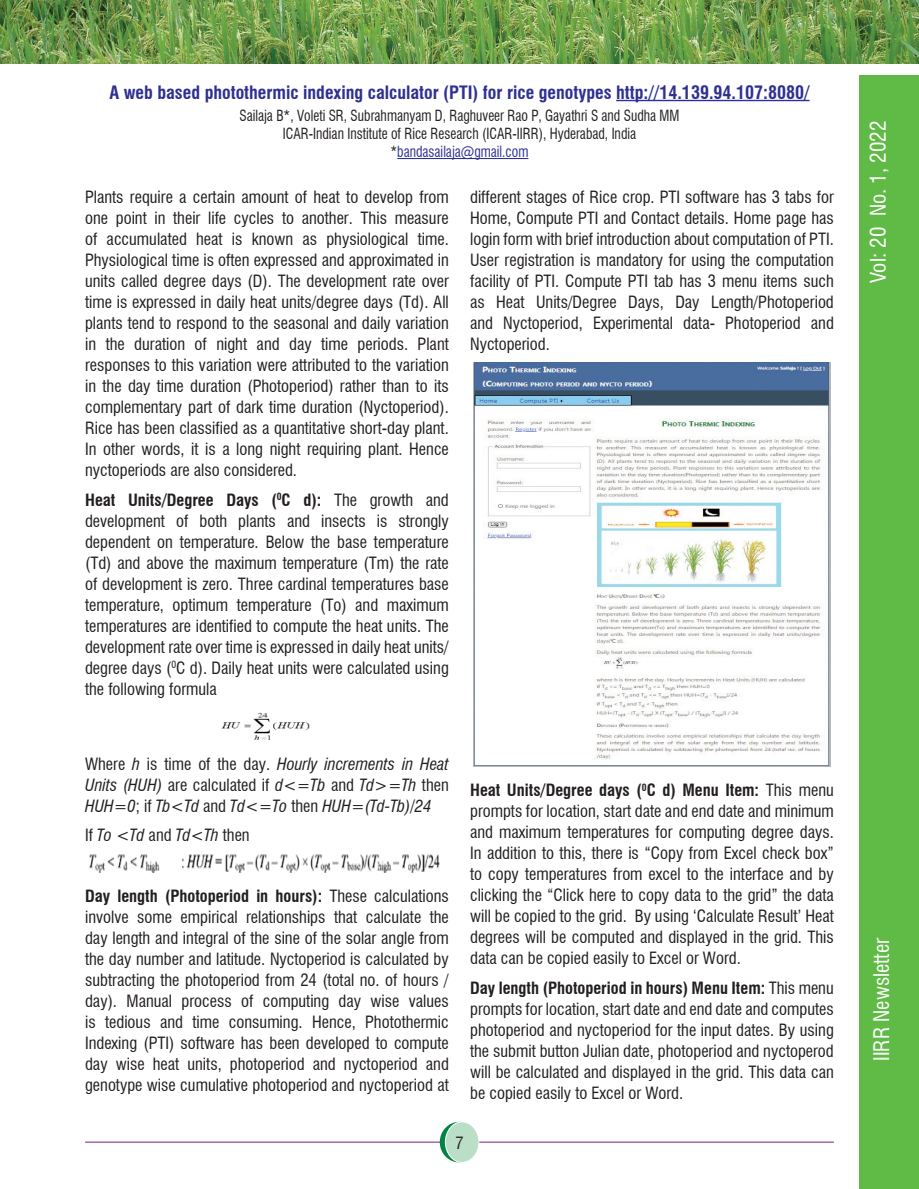
<style>
.page{position:relative;width:919px;height:1189px;background:#fff}
.page>*{position:absolute;margin:0;border:0;box-sizing:border-box;transform-origin:0 0}
.t1{font:condensed 21px "Swiss 721 BT";color:#fff}
.t2{font:700 condensed 18px "Swiss 721 BT";color:#2e3092}
.Heading_1{font:condensed 16.5px/21px "Swiss 721 BT";color:#231f20;text-align:justify}
.t3{font:italic condensed 16.5px/21px "Swiss 721 BT";color:#231f20;text-align:justify}
.t4{font:condensed 15px "Swiss 721 BT";color:#231f20;scale:.9 1}
.t5{font:condensed 15px "Swiss 721 BT";color:#2e3092;scale:.9 1}
.s1{color:#231f20}
.s2{font-weight:700}
.s3{font-style:normal}
</style>
<div class="page">
<img style="left:0;top:0;width:918px;height:63px">
<div style="left:858px;top:76px;width:60px;height:1112px;background:#60bb46"></div>
<hr style="left:85px;top:1141px;width:748px;height:1px;background:#7f1b7d">
<svg style="left:439px;top:1121px;width:39px;height:40px"></svg>
<div style="left:445px;top:1121px;width:33px;height:40px;background:#bbdfc6;border-radius:50%"></div>
<div style="left:445px;top:1121px;width:34px;height:41px;border:1px solid #fff;border-radius:50%"></div>
<hr style="left:616px;top:100px;width:193px;height:1px;background:#2e3092">
<hr style="left:397px;top:158px;width:131px;height:1px;background:#2e3092">
<img style="left:221px;top:712px;width:89px;height:28px">
<img style="left:89px;top:854px;width:351px;height:18px">
<img style="left:473px;top:363px;width:356px;height:403px">
<p class="t2" style="left:109px;top:81px;width:701px">A web based photothermic indexing calculator (PTI) for rice genotypes http://14.139.94.107:8080/</p>
<p class="t4" style="left:239px;top:107px;width:490px">Sailaja B*, Voleti SR, Subrahmanyam D, Raghuveer Rao P, Gayathri S and Sudha MM</p>
<p class="t4" style="left:283px;top:125px;width:394px">ICAR-Indian Institute of Rice Research (ICAR-IIRR), Hyderabad, India</p>
<p class="t5" style="left:390px;top:143px;width:155px"><span class="s1">*</span>bandasailaja@gmail.com</p>
<p class="Heading_1" style="left:85px;top:186px;width:365px">Plants require a certain amount of heat to develop from one point in their life cycles to another. This measure of accumulated heat is known as physiological time.<br>Physiological time is often expressed and approximated in units called degree days (D). The development rate over time is expressed in daily heat units/degree days (Td). All plants tend to respond to the seasonal and daily variation in the duration of night and day time periods. Plant responses to this variation were attributed to the variation in the day time duration (Photoperiod) rather than to its complementary part of dark time duration (Nyctoperiod).<br>Rice has been classified as a quantitative short-day plant.<br>In other words, it is a long night requiring plant. Hence nyctoperiods are also considered.</p>
<p class="Heading_1" style="left:85px;top:489px;width:365px"><span class="s2">Heat Units/Degree Days (</span><sup>0</sup><span class="s2">C d):</span> The growth and development of both plants and insects is strongly dependent on temperature. Below the base temperature (Td) and above the maximum temperature (Tm) the rate of development is zero. Three cardinal temperatures base temperature, optimum temperature (To) and maximum temperatures are identified to compute the heat units. The development rate over time is expressed in daily heat units/ degree days (<sup>0</sup>C d). Daily heat units were calculated using the following formula</p>
<p class="Heading_1" style="left:470px;top:186px;width:365px">different stages of Rice crop. PTI software has 3 tabs for Home, Compute PTI and Contact details. Home page has login form with brief introduction about computation of PTI.<br>User registration is mandatory for using the computation facility of PTI. Compute PTI tab has 3 menu items such as Heat Units/Degree Days, Day Length/Photoperiod and Nyctoperiod, Experimental data- Photoperiod and Nyctoperiod.</p>
<p class="t3" style="left:85px;top:753px;width:365px"><span class="s3">Where</span> h <span class="s3">is time of the day.</span> Hourly increments in Heat Units (HUH) <span class="s3">are calculated if</span> d&lt;=Tb <span class="s3">and</span> Td&gt;=Th <span class="s3">then </span>HUH=0<span class="s3">; if</span> Tb&lt;Td <span class="s3">and</span> Td&lt;=To <span class="s3">then</span> HUH=(Td-Tb)/24</p>
<p class="t3" style="left:85px;top:824px;width:166px"><span class="s3">If</span> To &lt;Td <span class="s3">and</span> Td&lt;Th <span class="s3">then</span></p>
<p class="Heading_1" style="left:85px;top:885px;width:365px"><span class="s2">Day length (Photoperiod in hours):</span> These calculations involve some empirical relationships that calculate the day length and integral of the sine of the solar angle from the day number and latitude. Nyctoperiod is calculated by subtracting the photoperiod from 24 (total no. of hours / day). Manual process of computing day wise values is tedious and time consuming. Hence, Photothermic Indexing (PTI) software has been developed to compute day wise heat units, photoperiod and nyctoperiod and genotype wise cumulative photoperiod and nyctoperiod at</p>
<p class="Heading_1" style="left:470px;top:779px;width:365px"><span class="s2">Heat Units/Degree days (</span><sup>0</sup><span class="s2">C d) Menu Item:</span> This menu prompts for location, start date and end date and minimum and maximum temperatures for computing degree days.<br>In addition to this, there is “Copy from Excel check box” to copy temperatures from excel to the interface and by clicking the “Click here to copy data to the grid” the data will be copied to the grid. By using ‘Calculate Result’ Heat degrees will be computed and displayed in the grid. This data can be copied easily to Excel or Word.</p>
<p class="Heading_1" style="left:470px;top:977px;width:365px"><span class="s2">Day length (Photoperiod in hours) Menu Item:</span> This menu prompts for location, start date and end date and computes photoperiod and nyctoperiod for the input dates. By using the submit button Julian date, photoperiod and nyctoperod will be calculated and displayed in the grid. This data can be copied easily to Excel or Word.</p>
<p class="Heading_1" style="left:455px;top:1131px;width:10px">7</p>
<p class="t1" style="left:865px;top:282px;width:163px;rotate:-90deg">Vol: 20 No. 1, 2022</p>
<p class="t1" style="left:872px;top:278px;width:153px;rotate:-90deg">Vol.14 No.1, 2017</p>
<p class="t1" style="left:867px;top:1049px;width:120px;rotate:-90deg">IRR Newsle ter</p>
<p class="t1" style="left:868px;top:1060px;width:124px;rotate:-90deg">IIRR Newsletter</p>
</div>
